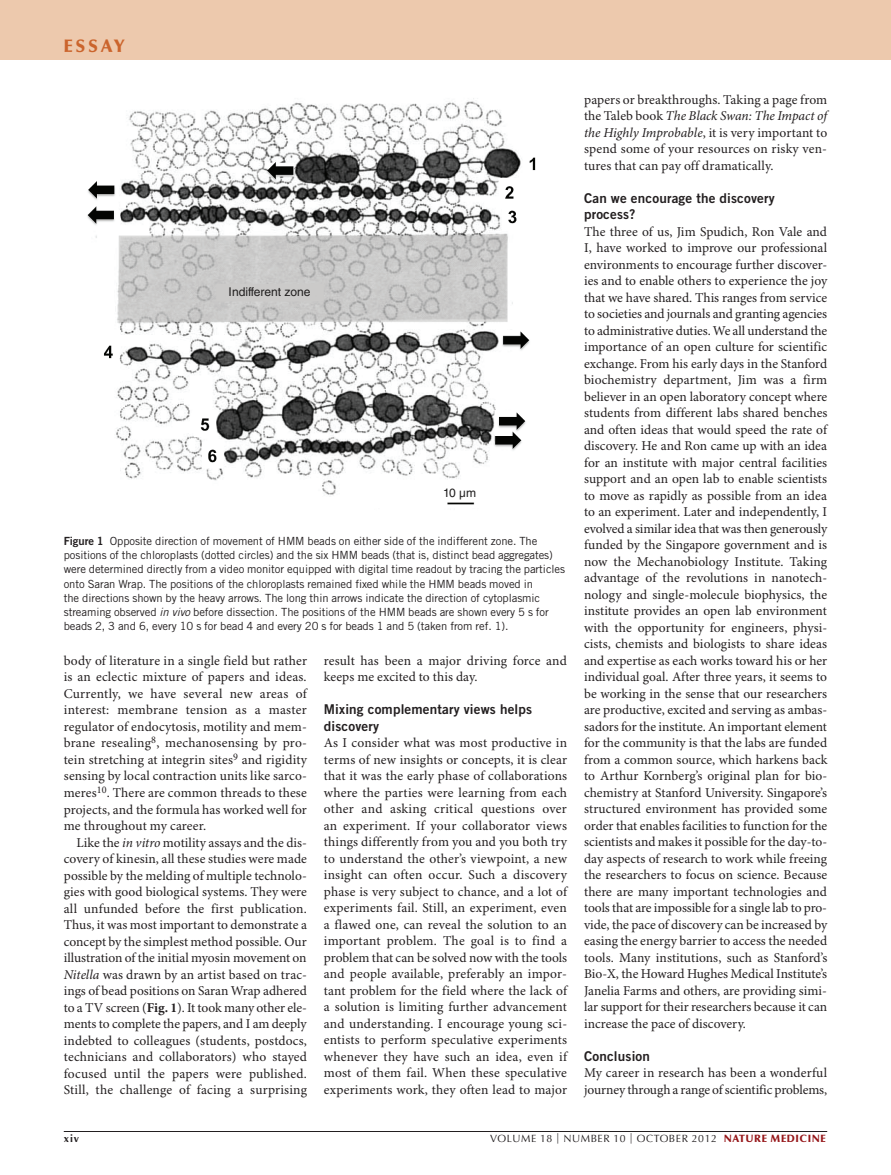
<style>
.page{position:relative;width:891px;height:1175px;background:#fff}
.page>*{position:absolute;margin:0;border:0;box-sizing:border-box;transform-origin:0 0}
.t1{font:900 18px "Optima LT Std";color:#cb642c}
.t2{font:13.5px/16.5px "Minion Pro";letter-spacing:.01em;color:#231f20;text-align:justify}
.t3{font:13.5px/16.5px "Trade Gothic LT Std Bd 2";letter-spacing:.01em;color:#231f20}
.t4{font:12px "Helvetica LT Std";color:#201e1e}
.t5{font:11.25px/14.2px "Trade Gothic LT Std";letter-spacing:-.01em;color:#231f20}
.t6{font:10.5px "Optima LT Std";letter-spacing:.05em;color:#231f20}
.t7{font:700 10.5px "Optima LT Std";color:#231f20}
.s1{font-family:"Trade Gothic LT Std Bd 2"}
.s2{font-style:italic}
.s3{font-weight:700}
.s4{font-weight:900;color:#961619}
</style>
<div class="page">
<div style="left:0;top:0;width:891px;height:60px;background:#edc9ad"></div>
<hr style="left:64px;top:1131px;width:763px;height:1px;background:#231f20">
<img style="left:87px;top:98px;width:449px;height:407px">
<h1 class="t1" style="left:64px;top:36px;width:63px">ESSAY</h1>
<p class="t4" style="left:229px;top:285px;width:83px">Indifferent zone</p>
<p class="t4" style="left:443px;top:486px;width:35px">10 µm</p>
<p class="t5" style="left:64px;top:533px;width:503px"><span class="s1">Figure 1</span> Opposite direction of movement of HMM beads on either side of the indifferent zone. The positions of the chloroplasts (dotted circles) and the six HMM beads (that is, distinct bead aggregates) were determined directly from a video monitor equipped with digital time readout by tracing the particles onto Saran Wrap. The positions of the chloroplasts remained fixed while the HMM beads moved in<br>the directions shown by the heavy arrows. The long thin arrows indicate the direction of cytoplasmic streaming observed <span class="s2">in vivo</span> before dissection. The positions of the HMM beads are shown every 5 s for beads 2, 3 and 6, every 10 s for bead 4 and every 20 s for beads 1 and 5 (taken from ref. 1).</p>
<p class="t2" style="left:64px;top:653px;width:245px">body of literature in a single field but rather is an eclectic mixture of papers and ideas.<br>Currently, we have several new areas of interest: membrane tension as a master regulator of endocytosis, motility and mem&shy;brane resealing<sup>8</sup>, mechanosensing by pro&shy;tein stretching at integrin sites<sup>9</sup> and rigidity sensing by local contraction units like sarco&shy;meres<sup>10</sup>. There are common threads to these projects, and the formula has worked well for me throughout my career.</p>
<p class="t2" style="left:64px;top:834px;width:245px;text-indent:13px">Like the <span class="s2">in vitro</span> motility assays and the dis&shy;covery of kinesin, all these studies were made possible by the melding of multiple technolo&shy;gies with good biological systems. They were all unfunded before the first publication.<br>Thus, it was most important to demonstrate a concept by the simplest method possible. Our illustration of the initial myosin movement on <span class="s2">Nitella</span> was drawn by an artist based on trac&shy;ings of bead positions on Saran Wrap adhered to a TV screen (<span class="s3">Fig. 1</span>). It took many other ele&shy;ments to complete the papers, and I am deeply indebted to colleagues (students, postdocs, technicians and collaborators) who stayed focused until the papers were published.<br>Still, the challenge of facing a surprising</p>
<p class="t2" style="left:324px;top:652px;width:245px">result has been a major driving force and keeps me excited to this day.</p>
<p class="t3" style="left:324px;top:701px;width:210px">Mixing complementary views helps discovery</p>
<p class="t2" style="left:324px;top:735px;width:245px">As I consider what was most productive in terms of new insights or concepts, it is clear that it was the early phase of collaborations where the parties were learning from each other and asking critical questions over an experiment. If your collaborator views things differently from you and you both try to understand the other’s viewpoint, a new insight can often occur. Such a discovery phase is very subject to chance, and a lot of experiments fail. Still, an experiment, even a flawed one, can reveal the solution to an important problem. The goal is to find a problem that can be solved now with the tools and people available, preferably an impor&shy;tant problem for the field where the lack of a solution is limiting further advancement and understanding. I encourage young sci&shy;entists to perform speculative experiments whenever they have such an idea, even if most of them fail. When these speculative experiments work, they often lead to major</p>
<p class="t2" style="left:584px;top:92px;width:245px">papers or breakthroughs. Taking a page from the Taleb book <span class="s2">The Black Swan: The Impact of the Highly Improbable</span>, it is very important to spend some of your resources on risky ven&shy;tures that can pay off dramatically.</p>
<p class="t3" style="left:584px;top:189px;width:192px">Can we encourage the discovery process?</p>
<p class="t2" style="left:584px;top:224px;width:245px">The three of us, Jim Spudich, Ron Vale and I, have worked to improve our professional environments to encourage further discover&shy;ies and to enable others to experience the joy that we have shared. This ranges from service to societies and journals and granting agencies to administrative duties. We all understand the importance of an open culture for scientific exchange. From his early days in the Stanford biochemistry department, Jim was a firm believer in an open laboratory concept where students from different labs shared benches and often ideas that would speed the rate of discovery. He and Ron came up with an idea for an institute with major central facilities support and an open lab to enable scientists to move as rapidly as possible from an idea to an experiment. Later and independently, I evolved a similar idea that was then generously funded by the Singapore government and is now the Mechanobiology Institute. Taking advantage of the revolutions in nanotech&shy;nology and single-molecule biophysics, the institute provides an open lab environment with the opportunity for engineers, physi&shy;cists, chemists and biologists to share ideas and expertise as each works toward his or her individual goal. After three years, it seems to be working in the sense that our researchers are productive, excited and serving as ambas&shy;sadors for the institute. An important element for the community is that the labs are funded from a common source, which harkens back to Arthur Kornberg’s original plan for bio&shy;chemistry at Stanford University. Singapore’s structured environment has provided some order that enables facilities to function for the scientists and makes it possible for the day-to&shy;day aspects of research to work while freeing the researchers to focus on science. Because there are many important technologies and tools that are impossible for a single lab to pro&shy;vide, the pace of discovery can be increased by easing the energy barrier to access the needed tools. Many institutions, such as Stanford’s Bio-X, the Howard Hughes Medical Institute’s Janelia Farms and others, are providing simi&shy;lar support for their researchers because it can increase the pace of discovery.</p>
<p class="t3" style="left:584px;top:1047px;width:67px">Conclusion</p>
<p class="t2" style="left:584px;top:1065px;width:245px">My career in research has been a wonderful journey through a range of scientific problems,</p>
<p class="t7" style="left:64px;top:1132px;width:17px">xiv</p>
<p class="t6" style="left:490px;top:1132px;width:337px">VOLUME 18 | NUMBER 10 | OCTOBER 2012 <span class="s4">NATURE MEDICINE</span></p>
</div>
